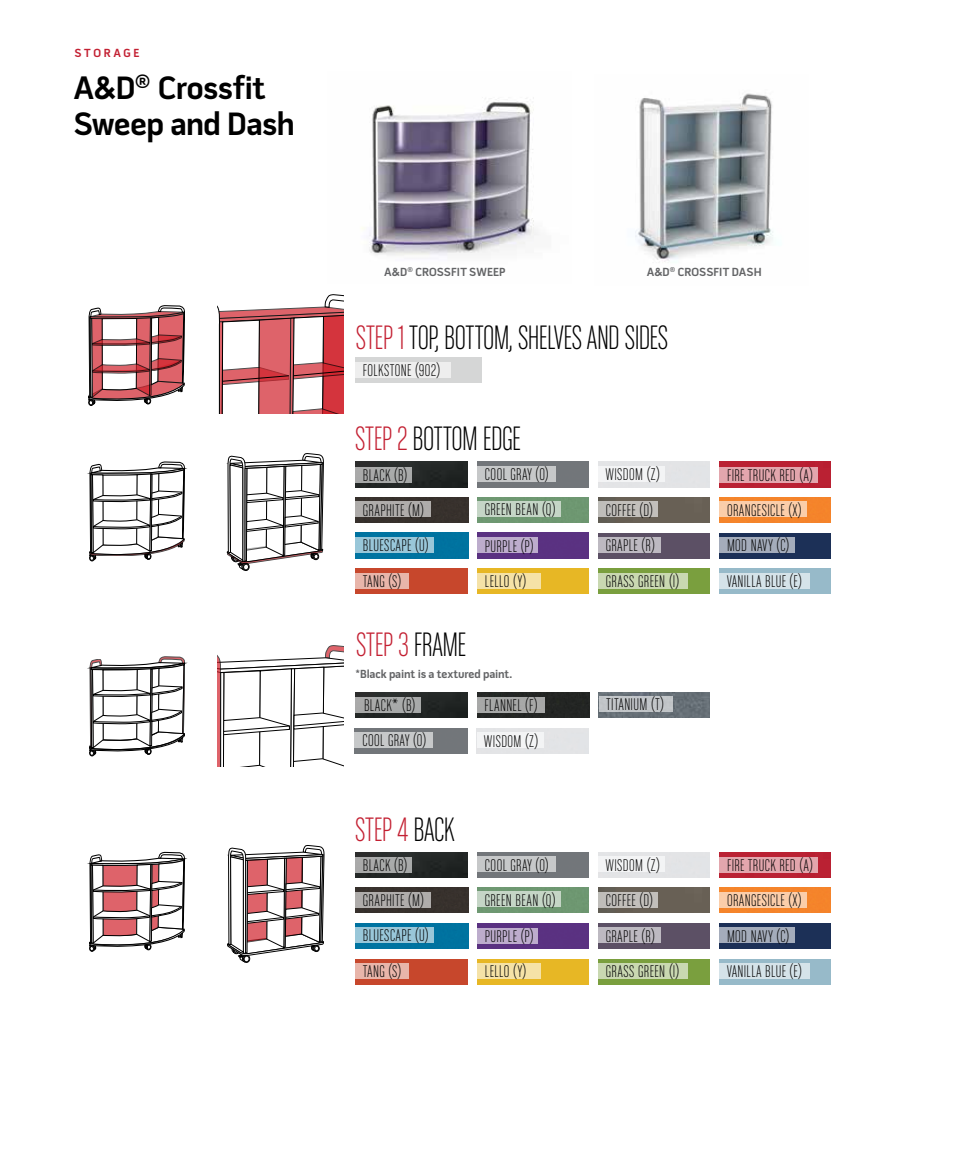
<style>
.page{position:relative;width:972px;height:1175px;background:#fff}
.page>*{position:absolute;margin:0;border:0;box-sizing:border-box;transform-origin:0 0}
.t1{font:36px "Chalet Comprime Milan Eighty";letter-spacing:-.005em;color:#000}
.t2{font:36px "Chalet Comprime Milan Eighty";color:#c32032}
.t3{font:700 33px/36px "Pill Gothic 600 mg";letter-spacing:-.015em;color:#000}
.t4{font:18px/35.5px "Chalet Comprime Milan Eighty";letter-spacing:.03em;color:#000}
.t5{font:700 12px "Pill Gothic 600 mg";letter-spacing:-.01em;color:#636466}
.t6{font:700 12px "Pill Gothic 600 mg";letter-spacing:.22em;color:#c32032}
.s1{color:#c32032}
.s2{color:#000}
</style>
<div class="page">
<img style="left:361px;top:97px;width:178px;height:159px">
<img style="left:635px;top:93px;width:138px;height:169px">
<div style="left:355px;top:362px;width:96px;height:16px;background:#eee"></div>
<img style="left:477px;top:497px;width:112px;height:25px">
<div style="left:477px;top:501px;width:84px;height:16px;background:#c5d5c6"></div>
<div style="left:477px;top:887px;width:112px;height:26px;background:#6e9871"></div>
<div style="left:477px;top:891px;width:84px;height:16px;background:#c5d5c6"></div>
<div style="left:355px;top:533px;width:113px;height:25px;background:#0073a0"></div>
<div style="left:355px;top:537px;width:79px;height:15px;background:#99c7d9"></div>
<div style="left:355px;top:923px;width:113px;height:25px;background:#0073a0"></div>
<div style="left:355px;top:927px;width:79px;height:16px;background:#99c7d9"></div>
<div style="left:598px;top:497px;width:111px;height:25px;background:#686055"></div>
<div style="left:598px;top:501px;width:59px;height:16px;background:#c2bfbb"></div>
<div style="left:598px;top:887px;width:111px;height:26px;background:#686055"></div>
<div style="left:598px;top:891px;width:59px;height:16px;background:#c2bfbb"></div>
<div style="left:477px;top:462px;width:112px;height:25px;background:#72767a"></div>
<div style="left:477px;top:466px;width:78px;height:16px;background:#c6c8c9"></div>
<div style="left:477px;top:852px;width:112px;height:25px;background:#72767a"></div>
<div style="left:477px;top:856px;width:78px;height:16px;background:#c6c8c9"></div>
<img style="left:720px;top:462px;width:111px;height:25px">
<div style="left:720px;top:466px;width:98px;height:16px;background:#e3a6ad"></div>
<img style="left:720px;top:852px;width:111px;height:25px">
<div style="left:720px;top:857px;width:98px;height:15px;background:#e3a6ad"></div>
<img style="left:720px;top:497px;width:111px;height:25px">
<div style="left:720px;top:501px;width:87px;height:16px;background:#fbcdaa"></div>
<img style="left:720px;top:887px;width:111px;height:26px">
<div style="left:720px;top:891px;width:87px;height:16px;background:#fbcdaa"></div>
<div style="left:477px;top:533px;width:112px;height:25px;background:#5a3181"></div>
<div style="left:477px;top:537px;width:61px;height:16px;background:#bdaccc"></div>
<div style="left:477px;top:923px;width:112px;height:25px;background:#5a3181"></div>
<div style="left:477px;top:927px;width:61px;height:16px;background:#bdaccc"></div>
<div style="left:598px;top:466px;width:67px;height:16px;background:#f3f4f5"></div>
<div style="left:598px;top:856px;width:67px;height:16px;background:#f3f4f5"></div>
<img style="left:355px;top:462px;width:113px;height:25px">
<div style="left:355px;top:466px;width:57px;height:16px;background:#a9aaa9"></div>
<img style="left:355px;top:852px;width:113px;height:25px">
<div style="left:355px;top:857px;width:57px;height:15px;background:#a9aaa9"></div>
<div style="left:720px;top:568px;width:111px;height:26px;background:#97bac9"></div>
<div style="left:720px;top:572px;width:90px;height:16px;background:#d5e3e9"></div>
<div style="left:720px;top:959px;width:111px;height:25px;background:#97bac9"></div>
<div style="left:720px;top:963px;width:90px;height:15px;background:#d5e3e9"></div>
<div style="left:720px;top:533px;width:111px;height:25px;background:#1c3057"></div>
<div style="left:720px;top:537px;width:75px;height:16px;background:#a4acbb"></div>
<div style="left:720px;top:923px;width:111px;height:25px;background:#1c3057"></div>
<div style="left:720px;top:927px;width:75px;height:16px;background:#a4acbb"></div>
<div style="left:598px;top:568px;width:112px;height:26px;background:#7a9f3e"></div>
<div style="left:598px;top:572px;width:90px;height:16px;background:#c9d8b1"></div>
<div style="left:598px;top:959px;width:112px;height:25px;background:#7a9f3e"></div>
<div style="left:598px;top:963px;width:90px;height:15px;background:#c9d8b1"></div>
<div style="left:598px;top:533px;width:111px;height:25px;background:#5c5065"></div>
<div style="left:598px;top:537px;width:62px;height:16px;background:#bdb9c1"></div>
<div style="left:598px;top:923px;width:111px;height:25px;background:#5c5065"></div>
<div style="left:598px;top:927px;width:62px;height:16px;background:#bdb9c1"></div>
<div style="left:356px;top:568px;width:112px;height:26px;background:#c7472c"></div>
<div style="left:356px;top:572px;width:53px;height:16px;background:#e8b5aa"></div>
<div style="left:356px;top:959px;width:112px;height:25px;background:#c7472c"></div>
<div style="left:356px;top:963px;width:53px;height:15px;background:#e8b5aa"></div>
<div style="left:477px;top:568px;width:112px;height:26px;background:#e7b725"></div>
<div style="left:477px;top:572px;width:64px;height:16px;background:#f5e2a7"></div>
<div style="left:477px;top:958px;width:112px;height:26px;background:#e7b725"></div>
<div style="left:477px;top:963px;width:64px;height:15px;background:#f5e2a7"></div>
<div style="left:477px;top:692px;width:112px;height:25px;background:#232524"></div>
<div style="left:477px;top:696px;width:68px;height:16px;background:#a7a8a7"></div>
<img style="left:599px;top:692px;width:111px;height:25px">
<div style="left:599px;top:696px;width:73px;height:16px;background:#c1c5c8"></div>
<div style="left:477px;top:728px;width:111px;height:25px;background:#e3e4e6"></div>
<div style="left:477px;top:732px;width:66px;height:16px;background:#f3f4f5"></div>
<img style="left:355px;top:692px;width:113px;height:25px">
<div style="left:355px;top:696px;width:66px;height:16px;background:#a9aaa9"></div>
<div style="left:355px;top:732px;width:78px;height:16px;background:#c6c8c9"></div>
<div style="left:355px;top:497px;width:113px;height:25px;background:#37312c"></div>
<div style="left:355px;top:501px;width:76px;height:16px;background:#afacaa"></div>
<div style="left:355px;top:887px;width:113px;height:26px;background:#37312c"></div>
<div style="left:355px;top:891px;width:76px;height:16px;background:#afacaa"></div>
<svg style="left:218px;top:294px;width:125px;height:119px"></svg>
<div style="left:243px;top:563px;width:7px;height:8px;border:1px solid #000;border-radius:3px"></div>
<svg style="left:226px;top:453px;width:98px;height:117px"></svg>
<svg style="left:227px;top:845px;width:98px;height:117px"></svg>
<svg style="left:218px;top:645px;width:125px;height:122px"></svg>
<svg style="left:88px;top:656px;width:97px;height:101px"></svg>
<svg style="left:88px;top:461px;width:97px;height:101px"></svg>
<svg style="left:88px;top:851px;width:97px;height:101px"></svg>
<svg style="left:88px;top:305px;width:97px;height:101px"></svg>
<p class="t6" style="left:74px;top:49px;width:67px">STORAGE</p>
<h2 class="t3" style="left:74px;top:73px;width:223px">A&amp;D<sup>®</sup> Crossfit<br>Sweep and Dash</h2>
<p class="t5" style="left:384px;top:267px;width:123px">A&amp;D<sup>®</sup> CROSSFIT SWEEP</p>
<p class="t5" style="left:647px;top:267px;width:116px">A&amp;D<sup>®</sup> CROSSFIT DASH</p>
<h1 class="t1" style="left:356px;top:318px;width:314px"><span class="s1">STEP 1</span> TOP, BOTTOM, SHELVES AND SIDES</h1>
<p class="t4" style="left:363px;top:352px;width:79px">FOLKSTONE (902)</p>
<h1 class="t1" style="left:355px;top:419px;width:167px"><span class="s1">STEP 2</span> BOTTOM EDGE</h1>
<p class="t4" style="left:363px;top:457px;width:46px">BLACK (B)</p>
<p class="t4" style="left:485px;top:456px;width:65px">COOL GRAY (O)</p>
<p class="t4" style="left:606px;top:456px;width:56px">WISDOM (Z)</p>
<p class="t4" style="left:727px;top:457px;width:88px">FIRE TRUCK RED (A)</p>
<p class="t4" style="left:363px;top:492px;width:62px">GRAPHITE (M)</p>
<p class="t4" style="left:485px;top:491px;width:72px">GREEN BEAN (Q)</p>
<p class="t4" style="left:606px;top:492px;width:49px">COFFEE (D)</p>
<p class="t4" style="left:727px;top:492px;width:76px">ORANGESICLE (X)</p>
<p class="t4" style="left:363px;top:527px;width:67px">BLUESCAPE (U)</p>
<p class="t4" style="left:485px;top:528px;width:50px">PURPLE (P)</p>
<p class="t4" style="left:606px;top:527px;width:51px">GRAPLE (R)</p>
<p class="t4" style="left:727px;top:527px;width:64px">MOD NAVY (C)</p>
<p class="t4" style="left:363px;top:563px;width:40px">TANG (S)</p>
<p class="t4" style="left:485px;top:563px;width:43px">LELLO (Y)</p>
<p class="t4" style="left:606px;top:563px;width:75px">GRASS GREEN (I)</p>
<p class="t4" style="left:727px;top:563px;width:76px">VANILLA BLUE (E)</p>
<h1 class="t2" style="left:356px;top:625px;width:111px">STEP 3 <span class="s2">FRAME</span></h1>
<p class="t5" style="left:356px;top:669px;width:158px">*Black paint is a textured paint.</p>
<p class="t4" style="left:362px;top:687px;width:65px">BLACK* (B)<br>COOL GRAY (O)</p>
<p class="t4" style="left:485px;top:687px;width:54px">FLANNEL (F)</p>
<p class="t4" style="left:606px;top:686px;width:59px">TITANIUM (T)</p>
<p class="t4" style="left:484px;top:723px;width:56px">WISDOM (Z)</p>
<h1 class="t2" style="left:355px;top:809px;width:101px">STEP 4 <span class="s2">BACK</span></h1>
<p class="t4" style="left:363px;top:847px;width:46px">BLACK (B)</p>
<p class="t4" style="left:485px;top:846px;width:65px">COOL GRAY (O)</p>
<p class="t4" style="left:606px;top:847px;width:56px">WISDOM (Z)</p>
<p class="t4" style="left:727px;top:847px;width:88px">FIRE TRUCK RED (A)</p>
<p class="t4" style="left:363px;top:882px;width:62px">GRAPHITE (M)</p>
<p class="t4" style="left:485px;top:882px;width:72px">GREEN BEAN (Q)</p>
<p class="t4" style="left:606px;top:882px;width:49px">COFFEE (D)</p>
<p class="t4" style="left:727px;top:882px;width:76px">ORANGESICLE (X)</p>
<p class="t4" style="left:363px;top:917px;width:67px">BLUESCAPE (U)</p>
<p class="t4" style="left:485px;top:918px;width:50px">PURPLE (P)</p>
<p class="t4" style="left:606px;top:917px;width:51px">GRAPLE (R)</p>
<p class="t4" style="left:727px;top:917px;width:64px">MOD NAVY (C)</p>
<p class="t4" style="left:363px;top:953px;width:40px">TANG (S)</p>
<p class="t4" style="left:485px;top:953px;width:43px">LELLO (Y)</p>
<p class="t4" style="left:606px;top:953px;width:75px">GRASS GREEN (I)</p>
<p class="t4" style="left:727px;top:953px;width:76px">VANILLA BLUE (E)</p>
</div>
